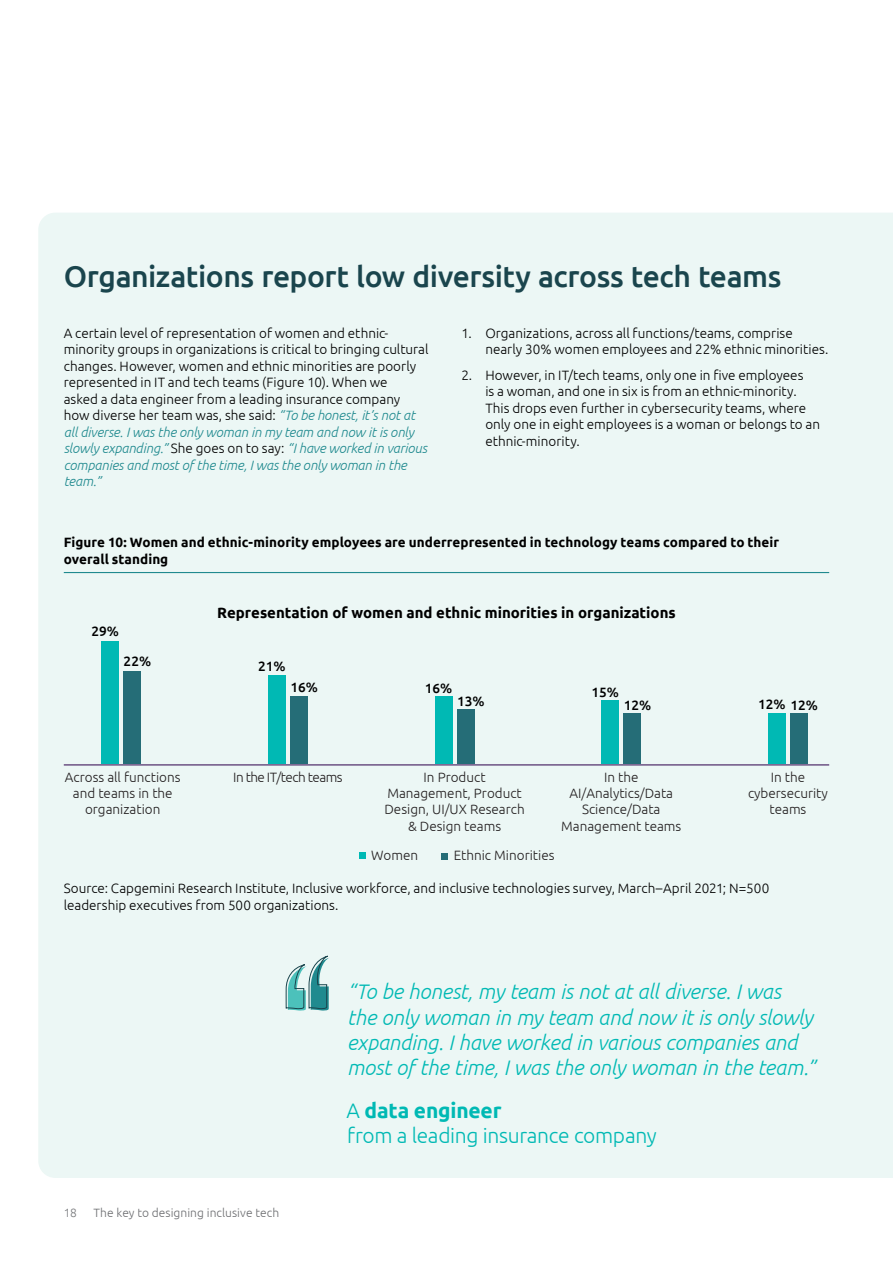
<style>
.page{position:relative;width:893px;height:1263px;background:#fff}
.page>*{position:absolute;margin:0;border:0;box-sizing:border-box;transform-origin:0 0}
.t1{font:500 30px "Ubuntu";letter-spacing:-.015em;color:#1a454d}
.t2{font:italic 300 21px/25.2px "Ubuntu";letter-spacing:-.005em;color:#00b9b4}
.t3{font:300 21px/25.2px "Ubuntu";letter-spacing:-.015em;color:#00b9b4}
.t4{font:700 15px "Ubuntu";color:#000}
.t5{font:300 13.5px/16.5px "Ubuntu";color:#000}
.t6{font:300 13.5px/16.2px "Ubuntu";color:#231f20;text-align:center}
.t7{font:700 13.5px/16.5px "Ubuntu";letter-spacing:.005em;color:#000}
.t8{font:500 13.5px "Ubuntu";color:#000}
.t9{font:300 13.5px "Ubuntu";letter-spacing:-.04em;color:#231f20}
.t10{font:300 12px "Ubuntu";letter-spacing:.005em;color:#6d6e71}
.t11{font:300 12px "Ubuntu";color:#77787b}
.s1{font-style:italic;color:#208a8f}
.s2{font-weight:700}
</style>
<div class="page">
<div style="left:38px;top:213px;width:855px;height:965px;background:#ecf7f5"></div>
<hr style="left:64px;top:572px;width:765px;height:1px;background:#208a8f">
<div style="left:359px;top:852px;width:7px;height:7px;background:#00b9b4"></div>
<div style="left:441px;top:853px;width:7px;height:7px;background:#256d77"></div>
<div style="left:124px;top:671px;width:17px;height:93px;background:#256d77"></div>
<div style="left:102px;top:642px;width:17px;height:122px;background:#00b9b4"></div>
<div style="left:290px;top:696px;width:17px;height:68px;background:#256d77"></div>
<div style="left:269px;top:675px;width:17px;height:89px;background:#00b9b4"></div>
<div style="left:457px;top:709px;width:17px;height:55px;background:#256d77"></div>
<div style="left:435px;top:696px;width:17px;height:68px;background:#00b9b4"></div>
<div style="left:624px;top:713px;width:17px;height:51px;background:#256d77"></div>
<div style="left:602px;top:701px;width:17px;height:63px;background:#00b9b4"></div>
<div style="left:790px;top:713px;width:17px;height:51px;background:#256d77"></div>
<div style="left:769px;top:713px;width:17px;height:51px;background:#00b9b4"></div>
<hr style="left:64px;top:764px;width:765px;height:1px;background:#2c004b">
<svg style="left:285px;top:955px;width:45px;height:116px"></svg>
<h1 class="t1" style="left:64px;top:257px;width:719px">Organizations report low diversity across tech teams</h1>
<p class="t5" style="left:64px;top:324px;width:366px">A certain level of representation of women and ethnic&shy;minority groups in organizations is critical to bringing cultural changes. However, women and ethnic minorities are poorly represented in IT and tech teams (Figure 10). When we<br>asked a data engineer from a leading insurance company how diverse her team was, she said: <span class="s1">“To be honest, it’s not at all diverse. I was the only woman in my team and now it is only slowly expanding.”</span> She goes on to say: <span class="s1">“I have worked in various companies and most of the time, I was the only woman in the team.”</span></p>
<p class="t5" style="left:485px;top:324px;width:345px;text-indent:-24px">1. Organizations, across all functions/teams, comprise nearly 30% women employees and 22% ethnic minorities.</p>
<p class="t5" style="left:485px;top:366px;width:336px;text-indent:-24px">2. However, in IT/tech teams, only one in five employees<br>is a woman, and one in six is from an ethnic-minority.<br>This drops even further in cybersecurity teams, where only one in eight employees is a woman or belongs to an ethnic-minority.</p>
<p class="t7" style="left:64px;top:534px;width:717px">Figure 10: Women and ethnic-minority employees are underrepresented in technology teams compared to their overall standing</p>
<p class="t8" style="left:91px;top:623px;width:29px">29%</p>
<p class="t4" style="left:217px;top:604px;width:460px">Representation of women and ethnic minorities in organizations</p>
<p class="t8" style="left:124px;top:653px;width:29px">22%</p>
<p class="t8" style="left:258px;top:657px;width:29px">21%</p>
<p class="t8" style="left:290px;top:679px;width:29px">16%</p>
<p class="t8" style="left:425px;top:680px;width:29px">16%</p>
<p class="t8" style="left:457px;top:692px;width:29px">13%</p>
<p class="t8" style="left:591px;top:683px;width:29px">15%</p>
<p class="t8" style="left:624px;top:696px;width:29px">12%</p>
<p class="t8" style="left:758px;top:696px;width:61px">12% 12%</p>
<p class="t6" style="left:65px;top:769px;width:117px">Across all functions and teams in the organization</p>
<p class="t9" style="left:233px;top:769px;width:111px">In the IT/tech teams</p>
<p class="t6" style="left:384px;top:769px;width:142px">In Product<br>Management, Product<br>Design, UI/UX Research &amp; Design teams</p>
<p class="t6" style="left:561px;top:769px;width:122px">In the<br>AI/Analytics/Data<br>Science/Data<br>Management teams</p>
<p class="t6" style="left:748px;top:769px;width:81px">In the cybersecurity teams</p>
<p class="t6" style="left:371px;top:847px;width:49px">Women</p>
<p class="t6" style="left:454px;top:847px;width:102px">Ethnic Minorities</p>
<p class="t5" style="left:64px;top:880px;width:707px">Source: Capgemini Research Institute, Inclusive workforce, and inclusive technologies survey, March–April 2021; N=500 leadership executives from 500 organizations.</p>
<p class="t11" style="left:64px;top:1205px;width:15px">18</p>
<p class="t10" style="left:94px;top:1205px;width:187px">The key to designing inclusive tech</p>
<h2 class="t2" style="left:347px;top:979px;width:470px">“To be honest, my team is not at all diverse. I was the only woman in my team and now it is only slowly expanding. I have worked in various companies and most of the time, I was the only woman in the team.”</h2>
<h2 class="t3" style="left:347px;top:1097px;width:312px">A <span class="s2">data engineer<br></span>from a leading insurance company</h2>
</div>
